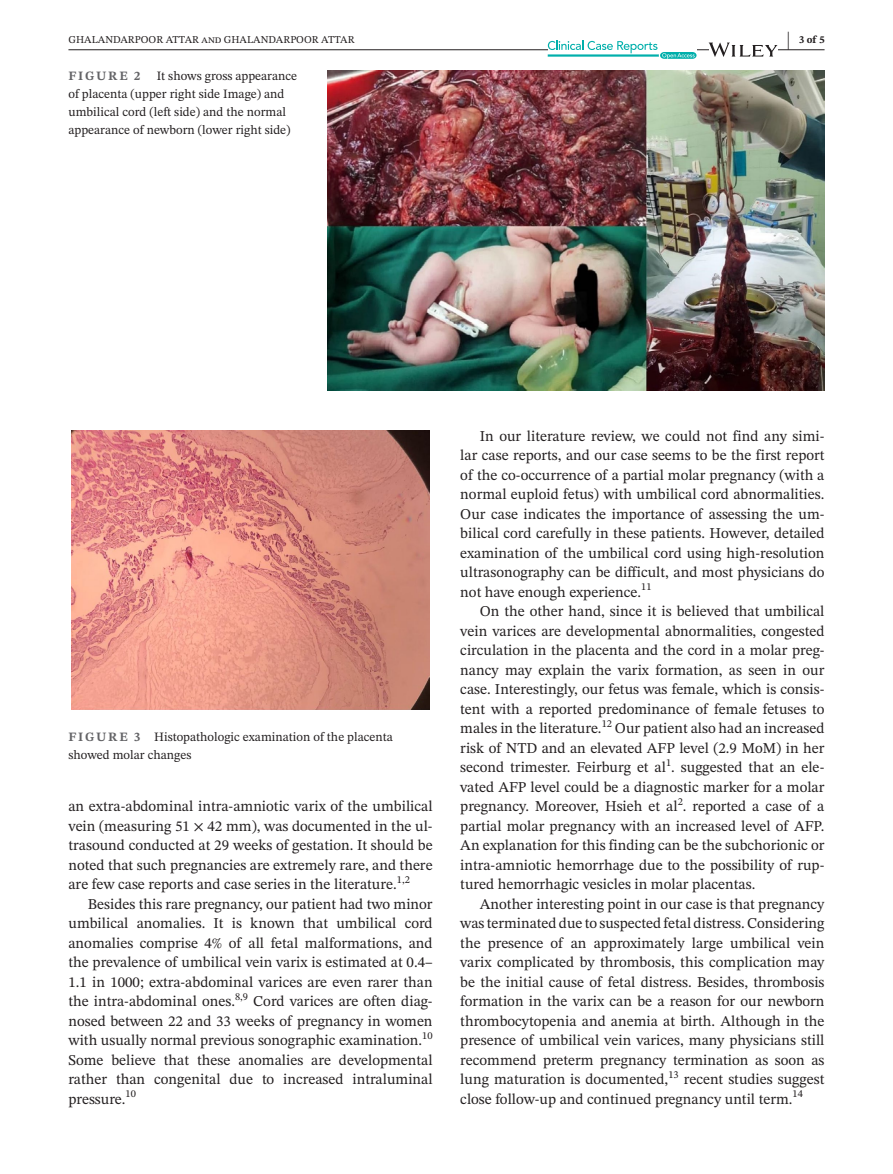
<style>
.page{position:relative;width:893px;height:1174px;background:#fff}
.page>*{position:absolute;margin:0;border:0;box-sizing:border-box;transform-origin:0 0}
.t1{font:700 21px "STIX Two Text";color:#231f20;scale:.42 1}
.t2{font:15px/19.5px "STIX Two Text";color:#231f20;text-align:justify}
.t3{font:12.75px/18px "STIX Two Text";color:#231f20}
.t4{font:700 12.75px "STIX Two Text";letter-spacing:.14em;color:#636366}
.t5{font:10.5px "STIX Two Text";color:#231f20}
.t6{font:700 10.5px "STIX Two Text";color:#231f20}
.s1{font-weight:700;color:#636366}
</style>
<div class="page">
<hr style="left:68px;top:49px;width:756px;height:1px;background:#231f20">
<svg style="left:548px;top:41px;width:148px;height:18px"></svg>
<svg style="left:709px;top:43px;width:68px;height:14px"></svg>
<img style="left:327px;top:70px;width:497px;height:320px">
<div style="left:68px;top:431px;width:365px;height:278px;background:linear-gradient(to bottom,#fff,#fff)"></div>
<img style="left:72px;top:431px;width:357px;height:278px">
<h1 class="t1" style="left:787px;top:24px;width:8px">|</h1>
<p class="t5" style="left:68px;top:32px;width:288px">GHALANDARPOOR ATTAR and GHALANDARPOOR ATTAR</p>
<p class="t6" style="left:799px;top:32px;width:27px">3 of 5</p>
<p class="t3" style="left:68px;top:66px;width:230px;text-indent:88px">It shows gross appearance of placenta (upper right side Image) and umbilical cord (left side) and the normal appearance of newborn (lower right side)</p>
<p class="t4" style="left:68px;top:66px;width:73px">FIGURE 2</p>
<p class="t3" style="left:68px;top:728px;width:326px"><span class="s1">FIGURE 3</span> Histopathologic examination of the placenta showed molar changes</p>
<p class="t2" style="left:68px;top:796px;width:366px">an extra-abdominal intra-amniotic varix of the umbilical vein (measuring 51 × 42 mm), was documented in the ul&shy;trasound conducted at 29 weeks of gestation. It should be noted that such pregnancies are extremely rare, and there are few case reports and case series in the literature.</p>
<p class="t5" style="left:397px;top:871px;width:15px">1,2</p>
<p class="t2" style="left:68px;top:894px;width:366px;text-indent:20px">Besides this rare pregnancy, our patient had two minor umbilical anomalies. It is known that umbilical cord anomalies comprise 4% of all fetal malformations, and the prevalence of umbilical vein varix is estimated at 0.4– 1.1 in 1000; extra-abdominal varices are even rarer than the intra-abdominal ones.</p>
<p class="t5" style="left:235px;top:988px;width:15px">8,9</p>
<p class="t2" style="left:68px;top:991px;width:366px;text-indent:185px">Cord varices are often diag&shy;nosed between 22 and 33 weeks of pregnancy in women with usually normal previous sonographic examination.</p>
<p class="t5" style="left:422px;top:1027px;width:12px">10</p>
<p class="t2" style="left:68px;top:1050px;width:366px">Some believe that these anomalies are developmental rather than congenital due to increased intraluminal pressure.</p>
<p class="t5" style="left:126px;top:1086px;width:12px">10</p>
<p class="t2" style="left:460px;top:426px;width:366px;text-indent:20px">In our literature review, we could not find any simi&shy;lar case reports, and our case seems to be the first report of the co-occurrence of a partial molar pregnancy (with a normal euploid fetus) with umbilical cord abnormalities.<br>Our case indicates the importance of assessing the um&shy;bilical cord carefully in these patients. However, detailed examination of the umbilical cord using high-resolution ultrasonography can be difficult, and most physicians do not have enough experience.</p>
<p class="t5" style="left:641px;top:579px;width:12px">11</p>
<p class="t2" style="left:460px;top:601px;width:366px;text-indent:20px">On the other hand, since it is believed that umbilical vein varices are developmental abnormalities, congested circulation in the placenta and the cord in a molar preg&shy;nancy may explain the varix formation, as seen in our case. Interestingly, our fetus was female, which is consis&shy;tent with a reported predominance of female fetuses to males in the literature.</p>
<p class="t5" style="left:602px;top:715px;width:12px">12</p>
<p class="t2" style="left:460px;top:718px;width:366px;text-indent:155px">Our patient also had an increased risk of NTD and an elevated AFP level (2.9 MoM) in her second trimester. Feirburg et al . suggested that an ele-</p>
<p class="t5" style="left:666px;top:754px;width:7px">1</p>
<p class="t2" style="left:460px;top:777px;width:366px">vated AFP level could be a diagnostic marker for a molar pregnancy. Moreover, Hsieh et al . reported a case of a</p>
<p class="t5" style="left:678px;top:793px;width:7px">2</p>
<p class="t2" style="left:460px;top:816px;width:366px">partial molar pregnancy with an increased level of AFP.<br>An explanation for this finding can be the subchorionic or intra-amniotic hemorrhage due to the possibility of rup&shy;tured hemorrhagic vesicles in molar placentas.</p>
<p class="t2" style="left:460px;top:894px;width:366px;text-indent:20px">Another interesting point in our case is that pregnancy was terminated due to suspected fetal distress. Considering the presence of an approximately large umbilical vein varix complicated by thrombosis, this complication may be the initial cause of fetal distress. Besides, thrombosis formation in the varix can be a reason for our newborn thrombocytopenia and anemia at birth. Although in the presence of umbilical vein varices, many physicians still recommend preterm pregnancy termination as soon as lung maturation is documented,</p>
<p class="t5" style="left:668px;top:1066px;width:12px">13</p>
<p class="t2" style="left:460px;top:1069px;width:366px;text-indent:224px">recent studies suggest close follow-up and continued pregnancy until term.</p>
<p class="t5" style="left:792px;top:1086px;width:12px">14</p>
</div>
